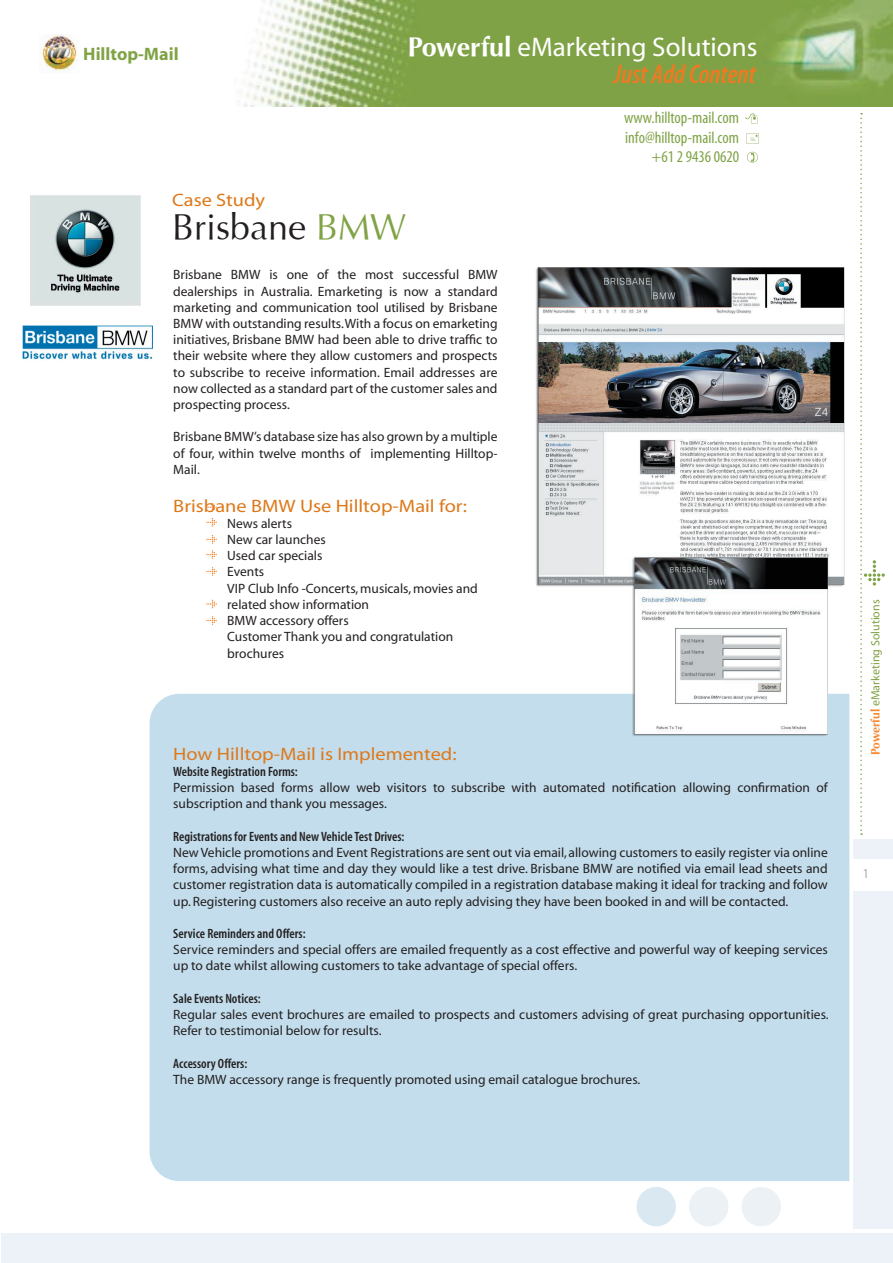
<style>
.page{position:relative;width:893px;height:1263px;background:#fff}
.page>*{position:absolute;margin:0;border:0;box-sizing:border-box;transform-origin:0 0}
.t1{font:36px "Optima";color:#231f20}
.t2{font:27px/26.8px "Myriad";color:#fff;text-align:right}
.t3{font:18px "Myriad";color:#de791b;scale:1.13 1}
.t4{font:700 18px "Myriad";color:#80a346}
.t5{font:condensed 16.5px/19.8px "Myriad";color:#80a346;text-align:right}
.t6{font:13.5px/16.2px "Myriad";color:#231f20}
.t7{font:600 condensed 13.5px "Myriad";color:#231f20}
.t8{font:condensed 13.5px "Myriad";color:#a8a9ad}
.t9{font:12px "Myriad";color:#80a346}
.s1{font-family:"Optima";font-weight:700}
.s2{font-weight:600;font-style:italic;font-stretch:condensed;color:#ee7a23}
.s3{color:#80a346}
.s4{font-family:"Optima";font-weight:700;color:#f58932}
</style>
<div class="page">
<div style="left:853px;top:840px;width:40px;height:389px;background:#edf2f8"></div>
<div style="left:637px;top:1187px;width:39px;height:39px;background:#dae9f1;border-radius:50%"></div>
<div style="left:689px;top:1187px;width:39px;height:39px;background:#ecf1f5;border-radius:50%"></div>
<div style="left:741px;top:1187px;width:40px;height:39px;background:#ecf1f5;border-radius:50%"></div>
<div style="left:839px;top:859px;width:54px;height:32px;background:#fff"></div>
<img style="left:244px;top:0;width:649px;height:106px">
<img style="left:39px;top:34px;width:39px;height:37px">
<svg style="left:747px;top:152px;width:11px;height:11px"></svg>
<svg style="left:746px;top:134px;width:13px;height:9px"></svg>
<svg style="left:745px;top:113px;width:13px;height:10px"></svg>
<div style="left:150px;top:694px;width:699px;height:487px;background:#c3ddec"></div>
<svg style="left:206px;top:600px;width:11px;height:8px"></svg>
<svg style="left:206px;top:503px;width:11px;height:8px"></svg>
<svg style="left:206px;top:518px;width:11px;height:9px"></svg>
<svg style="left:206px;top:535px;width:11px;height:9px"></svg>
<svg style="left:206px;top:550px;width:11px;height:9px"></svg>
<svg style="left:206px;top:567px;width:11px;height:9px"></svg>
<img style="left:531px;top:267px;width:319px;height:490px">
<svg style="left:206px;top:616px;width:11px;height:9px"></svg>
<img style="left:22px;top:325px;width:131px;height:35px">
<img style="left:31px;top:196px;width:109px;height:110px">
<div style="left:1px;top:1233px;width:892px;height:30px;background:#edf2f8"></div>
<svg style="left:860px;top:113px;width:25px;height:722px"></svg>
<h3 class="t4" style="left:83px;top:45px;width:97px">Hilltop-Mail</h3>
<h2 class="t2" style="left:408px;top:34px;width:351px"><span class="s1">Powerful</span> eMarketing Solutions<br><span class="s2">Just Add Content</span></h2>
<p class="t5" style="left:624px;top:108px;width:116px">www.hilltop-mail.com info@hilltop-mail.com +61 2 9436 0620</p>
<h3 class="t3" style="left:172px;top:191px;width:84px">Case Study</h3>
<h1 class="t1" style="left:172px;top:206px;width:236px">Brisbane <span class="s3">BMW</span></h1>
<p class="t6" style="left:173px;top:267px;width:326px;text-align:justify">Brisbane BMW is one of the most successful BMW dealerships in Australia. Emarketing is now a standard marketing and communication tool utilised by Brisbane BMW with outstanding results. With a focus on emarketing initiatives, Brisbane BMW had been able to drive traffic to their website where they allow customers and prospects to subscribe to receive information. Email addresses are now collected as a standard part of the customer sales and prospecting process.</p>
<p class="t6" style="left:173px;top:429px;width:326px;text-align:justify">Brisbane BMW’s database size has also grown by a multiple of four, within twelve months of implementing Hilltop-Mail.</p>
<h3 class="t3" style="left:173px;top:497px;width:261px">Brisbane BMW Use Hilltop-Mail for:</h3>
<p class="t6" style="left:227px;top:516px;width:252px">News alerts<br>New car launches<br>Used car specials<br>Events<br>VIP Club Info -Concerts, musicals, movies and related show information<br>BMW accessory offers<br>Customer Thank you and congratulation brochures</p>
<h3 class="t3" style="left:173px;top:745px;width:252px">How Hilltop-Mail is Implemented:</h3>
<p class="t7" style="left:173px;top:765px;width:126px">Website Registration Forms:</p>
<p class="t6" style="left:173px;top:780px;width:656px">Permission based forms allow web visitors to subscribe with automated notification allowing confirmation of subscription and thank you messages.</p>
<p class="t7" style="left:173px;top:830px;width:233px">Registrations for Events and New Vehicle Test Drives:</p>
<p class="t6" style="left:173px;top:845px;width:656px;text-align:justify">New Vehicle promotions and Event Registrations are sent out via email, allowing customers to easily register via online forms, advising what time and day they would like a test drive. Brisbane BMW are notified via email lead sheets and customer registration data is automatically compiled in a registration database making it ideal for tracking and follow up. Registering customers also receive an auto reply advising they have been booked in and will be contacted.</p>
<p class="t7" style="left:173px;top:927px;width:134px">Service Reminders and Offers:</p>
<p class="t6" style="left:173px;top:942px;width:656px">Service reminders and special offers are emailed frequently as a cost effective and powerful way of keeping services up to date whilst allowing customers to take advantage of special offers.</p>
<p class="t7" style="left:173px;top:992px;width:89px">Sale Events Notices:</p>
<p class="t6" style="left:173px;top:1007px;width:657px">Regular sales event brochures are emailed to prospects and customers advising of great purchasing opportunities.<br>Refer to testimonial below for results.</p>
<p class="t7" style="left:173px;top:1056px;width:76px">Accessory Offers:</p>
<p class="t6" style="left:173px;top:1072px;width:469px">The BMW accessory range is frequently promoted using email catalogue brochures.</p>
<p class="t9" style="left:870px;top:755px;width:157px;rotate:-90deg"><span class="s4">Powerful</span> eMarketing Solutions</p>
<p class="t8" style="left:863px;top:867px;width:7px">1</p>
</div>
